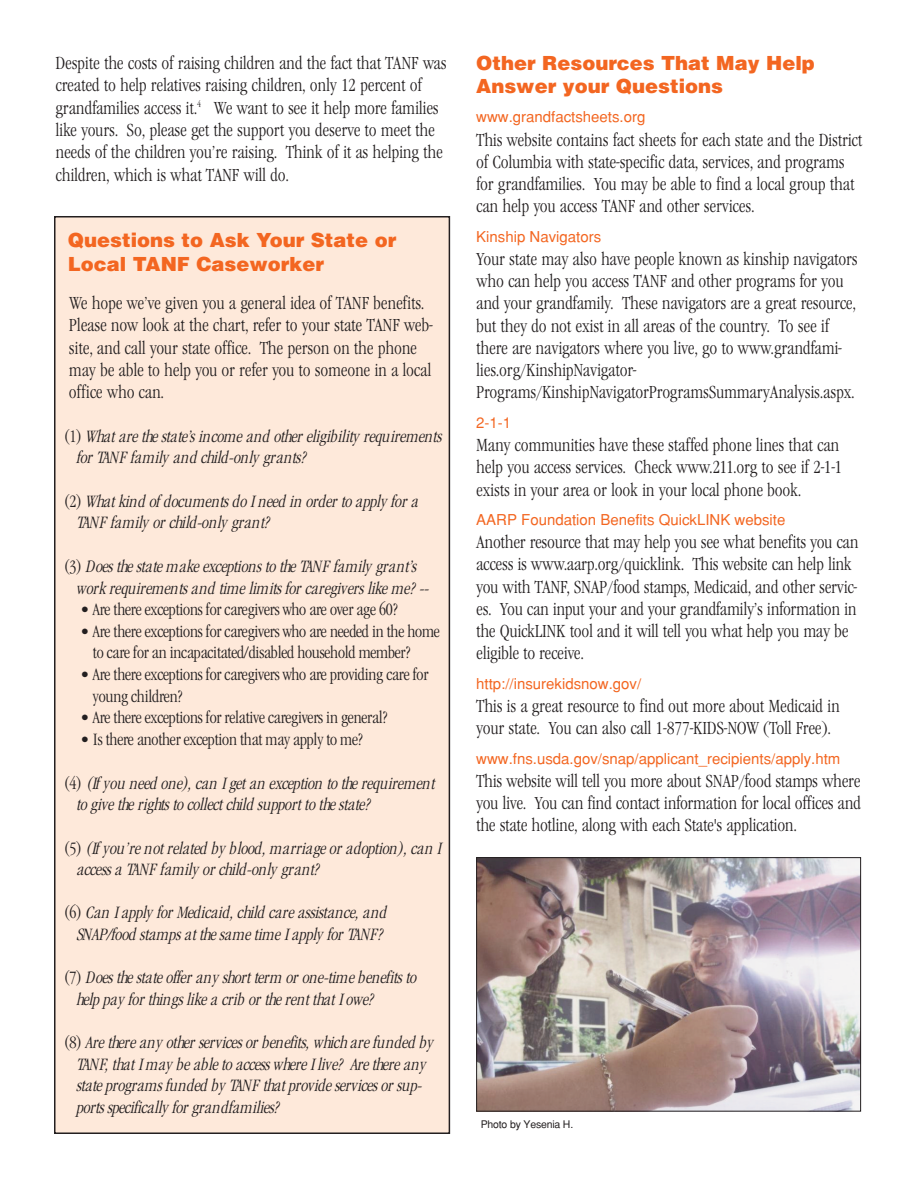
<style>
.page{position:relative;width:918px;height:1188px;background:#fff}
.page>*{position:absolute;margin:0;border:0;box-sizing:border-box;transform-origin:0 0}
.t1{font:900 19.5px/23.4px "Helvetica";color:#f36621}
.t2{font:18px/22.2px "Garamond Lit Cd ITC";letter-spacing:-.015em;color:#231f20}
.t3{font:italic 300 condensed 18px/21.6px "Garamond";letter-spacing:-.015em;color:#231f20}
.t4{font:300 condensed 18px/21.6px "Garamond";letter-spacing:-.01em;color:#231f20}
.t5{font:italic 300 condensed 18px/21.6px "Garamond";letter-spacing:-.04em;color:#231f20}
.t6{font:italic 300 condensed 18px/21.6px "Garamond";letter-spacing:-.07em;color:#231f20}
.t7{font:15px "Helvetica";color:#f36621}
.t8{font:10.5px "Helvetica";letter-spacing:-.015em;color:#231f20}
.s1{font-style:normal}
</style>
<div class="page">
<div style="left:55px;top:217px;width:394px;height:916px;background:#fee9da"></div>
<div style="left:54px;top:216px;width:396px;height:918px;border:2px solid #231f20"></div>
<img style="left:478px;top:859px;width:381px;height:251px">
<div style="left:476px;top:857px;width:385px;height:255px;border:1px solid #231f20"></div>
<p class="t2" style="left:55px;top:54px;width:393px">Despite the costs of raising children and the fact that TANF was created to help relatives raising children, only 12 percent of grandfamilies access it.<sup>4</sup> We want to see it help more families like yours. So, please get the support you deserve to meet the needs of the children you’re raising. Think of it as helping the children, which is what TANF will do.</p>
<p class="t1" style="left:68px;top:229px;width:330px">Questions to Ask Your State or<br>Local TANF Caseworker</p>
<p class="t2" style="left:69px;top:294px;width:365px">We hope we’ve given you a general idea of TANF benefits.<br>Please now look at the chart, refer to your state TANF web&shy;site, and call your state office. The person on the phone may be able to help you or refer you to someone in a local office who can.</p>
<p class="t5" style="left:76px;top:427px;width:370px;text-indent:-12px"><span class="s1">(1)</span> Whatare the state’s incomeand other eligibility requirements for TANF family and child-only grants?</p>
<p class="t3" style="left:76px;top:491px;width:346px;text-indent:-12px"><span class="s1">(2)</span> Whatkind of documentsdoIneed in order toapply for a<br>TANF family or child -only grant?</p>
<p class="t3" style="left:76px;top:557px;width:358px;text-indent:-12px"><span class="s1">(3)</span> Does the state make exceptions to the TANF family grant’s work requirementsand time limits for caregivers like me? --</p>
<p class="t4" style="left:81px;top:600px;width:319px">• Are there exceptions for caregivers who are over age 60?</p>
<p class="t4" style="left:93px;top:622px;width:348px;text-indent:-12px">• Are there exceptions for caregivers who are needed in the home to care for an incapacitated/disabled household member?</p>
<p class="t4" style="left:93px;top:665px;width:337px;text-indent:-12px">• Are there exceptions for caregivers who are providing care for young children?</p>
<p class="t4" style="left:81px;top:708px;width:309px">• Are there exceptions for relative caregivers in general?</p>
<p class="t4" style="left:81px;top:730px;width:284px">• Is there another exception that may apply to me?</p>
<p class="t6" style="left:76px;top:774px;width:363px;text-indent:-12px"><span class="s1">(4)</span> (If you need one), can Igetan exception to the requirement to give the rights to collect child support to the state?</p>
<p class="t3" style="left:76px;top:838px;width:371px;text-indent:-12px"><span class="s1">(5)</span> (If you’re not related by blood, marriageor adoption), can I accessa TANF family or child -only grant?</p>
<p class="t3" style="left:64px;top:903px;width:324px;text-align:right"><span class="s1">(6)</span> Can Iapply for Medicaid, child careassistance, and<br>SNAP/food stampsat the same time Iapply for TANF?</p>
<p class="t5" style="left:76px;top:968px;width:345px;text-indent:-12px"><span class="s1">(7)</span> Does the stateoffer any short term or one-timebenefits to help pay for things likea crib or the rent that Iowe?</p>
<p class="t3" style="left:76px;top:1033px;width:358px;text-indent:-12px"><span class="s1">(8)</span> Are thereany other servicesor benefits, which are funded by TANF, that Imay beable toaccess where Ilive? Are thereany stateprograms funded by TANF thatprovide servicesor sup&shy;ports specifically for grandfamilies?</p>
<p class="t1" style="left:476px;top:51px;width:340px">Other Resources That May Help<br>Answer your Questions</p>
<p class="t7" style="left:476px;top:108px;width:171px">www.grandfactsheets.org</p>
<p class="t2" style="left:476px;top:130px;width:388px">This website contains fact sheets for each state and the District of Columbia with state-specific data, services, and programs for grandfamilies. You may be able to find a local group that can help you access TANF and other services.</p>
<p class="t7" style="left:476px;top:228px;width:127px">Kinship Navigators</p>
<p class="t2" style="left:476px;top:250px;width:383px">Your state may also have people known as kinship navigators who can help you access TANF and other programs for you and your grandfamily. These navigators are a great resource, but they do not exist in all areas of the country. To see if there are navigators where you live, go to www.grandfami&shy;lies.org/KinshipNavigator-Programs/KinshipNavigatorProgramsSummaryAnalysis.aspx.</p>
<p class="t7" style="left:476px;top:414px;width:37px">2-1-1</p>
<p class="t2" style="left:476px;top:436px;width:368px">Many communities have these staffed phone lines that can help you access services. Check www.211.org to see if 2-1-1 exists in your area or look in your local phone book.</p>
<p class="t7" style="left:476px;top:511px;width:311px">AARP Foundation Benefits QuickLINK website</p>
<p class="t2" style="left:476px;top:533px;width:384px">Another resource that may help you see what benefits you can access is www.aarp.org/quicklink. This website can help link you with TANF, SNAP/food stamps, Medicaid, and other servic&shy;es. You can input your and your grandfamily’s information in the QuickLINK tool and it will tell you what help you may be eligible to receive.</p>
<p class="t7" style="left:476px;top:675px;width:167px">http://insurekidsnow.gov/</p>
<p class="t2" style="left:476px;top:697px;width:365px">This is a great resource to find out more about Medicaid in your state. You can also call 1-877-KIDS-NOW (Toll Free).</p>
<p class="t7" style="left:476px;top:750px;width:366px">www.fns.usda.gov/snap/applicant_recipients/apply.htm</p>
<p class="t2" style="left:476px;top:772px;width:386px;text-align:justify">This website will tell you more about SNAP/food stamps where you live. You can find contact information for local offices and the state hotline, along with each State's application.</p>
<p class="t8" style="left:481px;top:1118px;width:94px">Photo by Yesenia H.</p>
</div>
